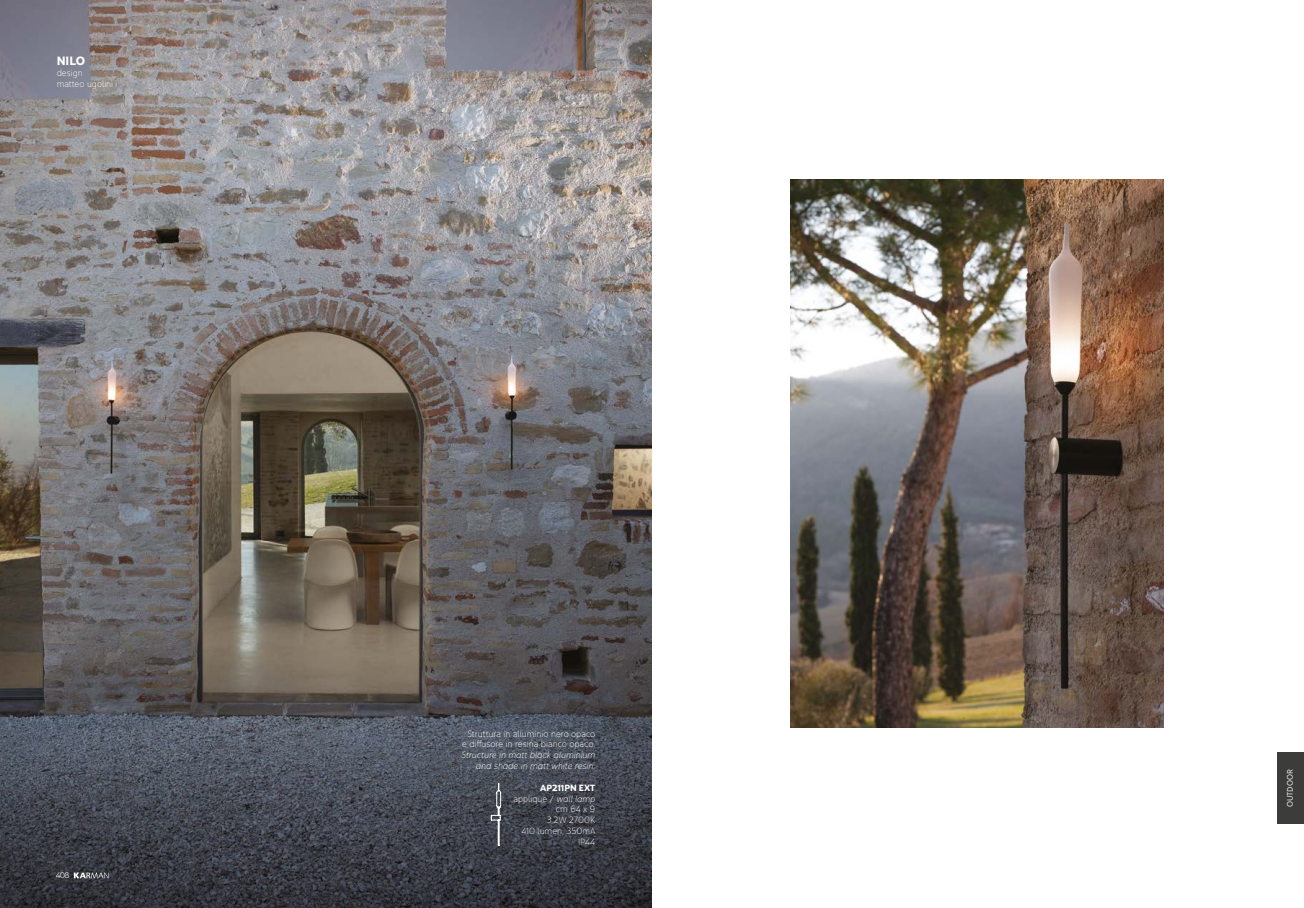
<style>
.page{position:relative;width:1304px;height:908px;background:#fff}
.page>*{position:absolute;margin:0;border:0;box-sizing:border-box;transform-origin:0 0}
.t1{font:12px "Yorkten Nor Bol";color:#fff}
.t2{font:9px/10.8px "Yorkten Nor Thi";color:#fff}
.t3{font:9px/10.8px "Yorkten Nor Thi It";color:#fff;text-align:right}
.t4{font:9px "Yorkten Nor Bol";color:#fff}
.t5{font:8px "Yorkten Nor Boo";color:#fff}
.t6{font:8px "Yorkten Nor Lig";color:#fff}
.s1{font-family:"Yorkten Nor Thi It"}
</style>
<div class="page">
<img style="left:0;top:0;width:652px;height:658px">
<svg style="left:0;top:658px;width:652px;height:249px;background:#474950"></svg>
<img style="left:791px;top:180px;width:373px;height:547px">
<svg style="left:491px;top:782px;width:10px;height:63px"></svg>
<div style="left:1277px;top:752px;width:27px;height:71px;background:#3c3c3b"></div>
<svg style="left:74px;top:872px;width:35px;height:5px"></svg>
<h1 class="t1" style="left:57px;top:53px;width:30px">NILO</h1>
<p class="t2" style="left:57px;top:68px;width:58px">design<br>matteo ugolini</p>
<p class="t6" style="left:56px;top:870px;width:15px">408</p>
<p class="t2" style="left:462px;top:727px;width:135px;text-align:center">Struttura in alluminio nero opaco e diffusore in resina bianco opaco.</p>
<p class="t3" style="left:461px;top:749px;width:135px">Structure in matt black aluminium and shade in matt white resin.</p>
<p class="t4" style="left:540px;top:781px;width:57px">AP211PN EXT</p>
<p class="t2" style="left:514px;top:792px;width:83px;text-align:right">applique / <span class="s1">wall lamp </span>cm 64 x 9<br>3,2W 2700K<br>410 lumen, 350mA<br>IP44</p>
<p class="t5" style="left:1285px;top:807px;width:39px;rotate:-90deg">OUTDOOR</p>
</div>
